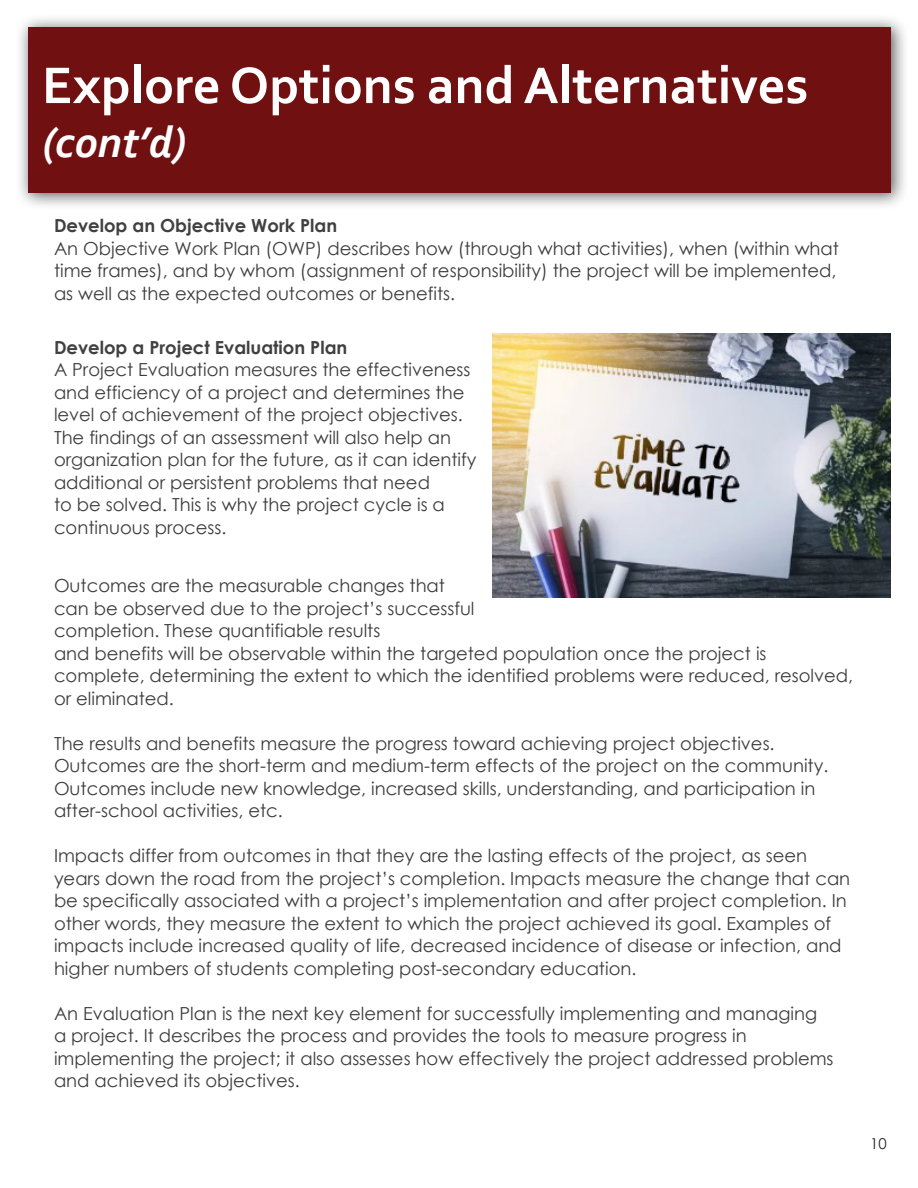
<style>
.page{position:relative;width:918px;height:1188px;background:#fff}
.page>*{position:absolute;margin:0;border:0;box-sizing:border-box;transform-origin:0 0}
.Heading{font:700 54px "Corbel";color:#fff}
.Heading-2{font:italic 700 45px "Corbel";color:#fff}
.Paragraph_Style_1{font:18px/22.5px "Century Gothic";color:#3d3d3d}
.Subheading{font:700 18px "Century Gothic";color:#404040}
.t1{font:15px "Century Gothic";color:#231f20}
</style>
<div class="page">
<div style="left:16px;top:14px;width:892px;height:197px;background:#231f20;opacity:.75"></div>
<div style="left:28px;top:27px;width:863px;height:166px;background:#711010"></div>
<img style="left:493px;top:333px;width:398px;height:264px">
<p class="Heading" style="left:42px;top:52px;width:768px">Explore Options and Alternatives</p>
<p class="Heading-2" style="left:42px;top:114px;width:146px">(cont’d)</p>
<p class="Subheading" style="left:54px;top:212px;width:285px">Develop an Objective Work Plan</p>
<p class="Paragraph_Style_1" style="left:54px;top:237px;width:787px">An Objective Work Plan (OWP) describes how (through what activities), when (within what time frames), and by whom (assignment of responsibility) the project will be implemented, as well as the expected outcomes or benefits.</p>
<p class="Subheading" style="left:54px;top:333px;width:295px">Develop a Project Evaluation Plan</p>
<p class="Paragraph_Style_1" style="left:54px;top:358px;width:424px">A Project Evaluation measures the effectiveness and efficiency of a project and determines the level of achievement of the project objectives.<br>The findings of an assessment will also help an organization plan for the future, as it can identify additional or persistent problems that need<br>to be solved. This is why the project cycle is a continuous process.</p>
<p class="Paragraph_Style_1" style="left:54px;top:574px;width:422px">Outcomes are the measurable changes that can be observed due to the project’s successful completion. These quantifiable results</p>
<p class="Paragraph_Style_1" style="left:54px;top:642px;width:801px">and benefits will be observable within the targeted population once the project is complete, determining the extent to which the identified problems were reduced, resolved,</p>
<p class="Paragraph_Style_1" style="left:54px;top:687px;width:121px">or eliminated.</p>
<p class="Paragraph_Style_1" style="left:54px;top:732px;width:776px">The results and benefits measure the progress toward achieving project objectives.<br>Outcomes are the short-term and medium-term effects of the project on the community.<br>Outcomes include new knowledge, increased skills, understanding, and participation in after-school activities, etc.</p>
<p class="Paragraph_Style_1" style="left:54px;top:844px;width:798px">Impacts differ from outcomes in that they are the lasting effects of the project, as seen years down the road from the project’s completion. Impacts measure the change that can be specifically associated with a project’s implementation and after project completion. In other words, they measure the extent to which the project achieved its goal. Examples of impacts include increased quality of life, decreased incidence of disease or infection, and higher numbers of students completing post-secondary education.</p>
<p class="Paragraph_Style_1" style="left:54px;top:1002px;width:781px">An Evaluation Plan is the next key element for successfully implementing and managing a project. It describes the process and provides the tools to measure progress in implementing the project; it also assesses how effectively the project addressed problems and achieved its objectives.</p>
<p class="t1" style="left:870px;top:1133px;width:18px">10</p>
</div>
